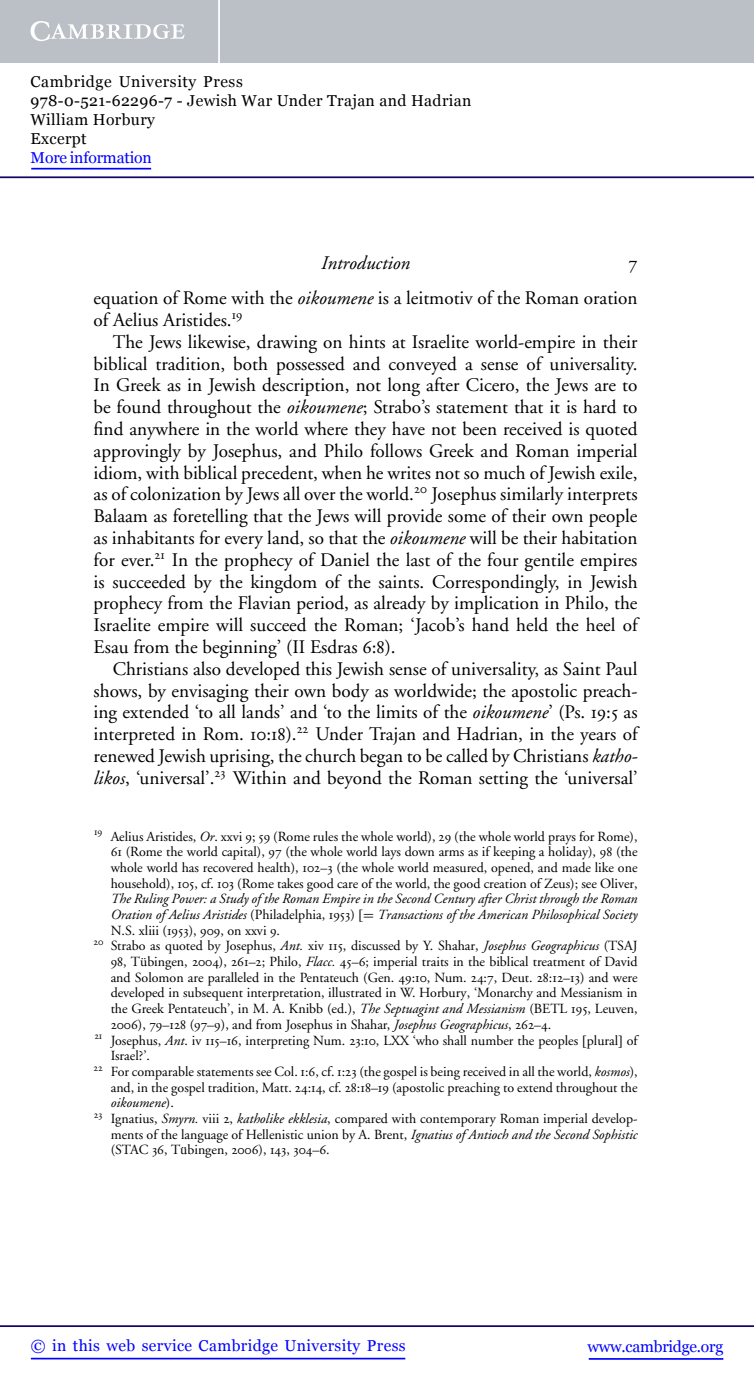
<style>
.page{position:relative;width:754px;height:1385px;background:#fff}
.page>*{position:absolute;margin:0;border:0;box-sizing:border-box;transform-origin:0 0}
.t1{font:19.25px/21.9px "Adobe Garamond";color:#000;text-align:justify}
.t2{font:19.25px "Adobe Garamond Italic Os F";color:#000}
.t3{font:19.25px "Adobe Garamond Exp";color:#000}
.t4{font:15.75px/18.9px "Georgia";letter-spacing:.025em;color:#000}
.t5{font:15.75px "Georgia";letter-spacing:.025em;color:#00f}
.t6{font:15.75px "Georgia";letter-spacing:-.015em;color:#00f}
.t7{font:15.75px "Georgia";letter-spacing:-.01em;color:#00f}
.t8{font:14px/15.8px "Adobe Garamond";color:#000;text-align:justify}
.t9{font:14px/15.8px "Adobe Garamond Italic Os F";color:#000}
.s1{font-family:"Adobe Garamond Italic Os F"}
.s2{font-family:"Adobe Garamond Exp"}
.s3{font-family:"Adobe Garamond"}
.s4{font-family:"Times New Roman PSMT 00"}
.s5{font-family:"MTSY"}
</style>
<div class="page">
<hr style="left:589px;top:1358px;width:134px;height:1px;background:#00f">
<hr style="left:0;top:1325px;width:754px;height:2px;background:#150666">
<hr style="left:31px;top:1357px;width:374px;height:2px;background:#00f">
<div style="left:0;top:0;width:754px;height:63px;background:#bac0c6"></div>
<svg style="left:31px;top:21px;width:154px;height:20px"></svg>
<hr style="left:218px;top:0;width:2px;height:63px;background:#fff">
<hr style="left:0;top:176px;width:754px;height:2px;background:#150666">
<hr style="left:31px;top:168px;width:120px;height:1px;background:#00f">
<p class="t4" style="left:31px;top:73px;width:442px">Cambridge University Press<br>978-0-521-62296-7 - Jewish War Under Trajan and Hadrian<br>William Horbury<br>Excerpt</p>
<p class="t7" style="left:31px;top:148px;width:123px">More information</p>
<p class="t2" style="left:321px;top:255px;width:91px">Introduction</p>
<p class="t3" style="left:628px;top:256px;width:11px">7</p>
<p class="t1" style="left:94px;top:289px;width:545px">equation of Rome with the <span class="s1">oikoumene</span> is a leitmotiv of the Roman oration of Aelius Aristides.<sup>19</sup></p>
<p class="t1" style="left:94px;top:332px;width:545px;text-indent:19px">The Jews likewise, drawing on hints at Israelite world-empire in their biblical tradition, both possessed and conveyed a sense of universality.<br>In Greek as in Jewish description, not long after Cicero, the Jews are to be found throughout the <span class="s1">oikoumene</span>; Strabo’s statement that it is hard to find anywhere in the world where they have not been received is quoted approvingly by Josephus, and Philo follows Greek and Roman imperial idiom, with biblical precedent, when he writes not so much of Jewish exile, as of colonization by Jews all over the world.<sup>20</sup> Josephus similarly interprets Balaam as foretelling that the Jews will provide some of their own people as inhabitants for every land, so that the <span class="s1">oikoumene</span> will be their habitation for ever.<sup>21</sup> In the prophecy of Daniel the last of the four gentile empires is succeeded by the kingdom of the saints. Correspondingly, in Jewish prophecy from the Flavian period, as already by implication in Philo, the Israelite empire will succeed the Roman; ‘Jacob’s hand held the heel of Esau from the beginning’ (II Esdras <span class="s2">6</span>:<span class="s2">8</span>).</p>
<p class="t1" style="left:94px;top:659px;width:545px;text-indent:19px">Christians also developed this Jewish sense of universality, as Saint Paul shows, by envisaging their own body as worldwide; the apostolic preach&shy;ing extended ‘to all lands’ and ‘to the limits of the <span class="s1">oikoumene</span>’ (Ps. <span class="s2">19</span>:<span class="s2">5</span> as interpreted in Rom. <span class="s2">10</span>:<span class="s2">18</span>).<sup>22</sup> Under Trajan and Hadrian, in the years of renewed Jewish uprising, the church began to be called by Christians <span class="s1">katho&shy;likos</span>, ‘universal’.<sup>23</sup> Within and beyond the Roman setting the ‘universal’</p>
<p class="t8" style="left:111px;top:829px;width:528px;text-indent:-17px"><sup>19</sup> Aelius Aristides, <span class="s1">Or</span>. xxvi <span class="s2">9</span>; <span class="s2">59</span> (Rome rules the whole world), <span class="s2">29</span> (the whole world prays for Rome), <span class="s2">61</span> (Rome the world capital), <span class="s2">97</span> (the whole world lays down arms as if keeping a holiday), <span class="s2">98</span> (the whole world has recovered health), <span class="s2">102</span>–<span class="s2">3</span> (the whole world measured, opened, and made like one household), <span class="s2">105</span>, cf. <span class="s2">103</span> (Rome takes good care of the world, the good creation of Zeus); see Oliver,</p>
<p class="t9" style="left:111px;top:892px;width:528px">The Ruling Power: a Study of the Roman Empire in the Second Century after Christ through the Roman<br>Oration of Aelius Aristides <span class="s3">(Philadelphia,</span> <span class="s2">1953</span><span class="s3">)</span> <span class="s4">[</span><span class="s5">=</span> Transactions of the American Philosophical Society</p>
<p class="t8" style="left:111px;top:923px;width:171px">N.S. xliii (<span class="s2">1953</span>), <span class="s2">909</span>, on xxvi <span class="s2">9</span>.</p>
<p class="t8" style="left:94px;top:939px;width:545px"><sup>20</sup> Strabo as quoted by Josephus, <span class="s1">Ant.</span> xiv <span class="s2">115</span>, discussed by Y. Shahar, <span class="s1">Josephus Geographicus</span> (TSAJ</p>
<p class="t8" style="left:111px;top:955px;width:528px"><span class="s2">98</span>, Tubingen, <span class="s2">2004</span>), <span class="s2">261</span>–<span class="s2">2</span>; Philo, <span class="s1">Flacc.</span> <span class="s2">45</span>–<span class="s2">6</span>; imperial traits in the biblical treatment of David</p>
<p class="t8" style="left:141px;top:955px;width:7px">¨</p>
<p class="t8" style="left:111px;top:970px;width:528px">and Solomon are paralleled in the Pentateuch (Gen. <span class="s2">49</span>:<span class="s2">10</span>, Num. <span class="s2">24</span>:<span class="s2">7</span>, Deut. <span class="s2">28</span>:<span class="s2">12</span>–<span class="s2">13</span>) and were</p>
<p class="t8" style="left:111px;top:986px;width:528px">developed in subsequent interpretation, illustrated in W. Horbury, ‘Monarchy and Messianism in</p>
<p class="t8" style="left:111px;top:1002px;width:528px">the Greek Pentateuch’, in M. A. Knibb (ed.), <span class="s1">The Septuagint and Messianism</span> (BETL <span class="s2">195</span>, Leuven,</p>
<p class="t8" style="left:111px;top:1018px;width:442px"><span class="s2">2006</span>), <span class="s2">79</span>–<span class="s2">128</span> (<span class="s2">97</span>–<span class="s2">9</span>), and from Josephus in Shahar, <span class="s1">Josephus Geographicus</span>, <span class="s2">262</span>–<span class="s2">4</span>.</p>
<p class="t8" style="left:94px;top:1033px;width:545px"><sup>21</sup> Josephus, <span class="s1">Ant</span>. iv <span class="s2">115</span>–<span class="s2">16</span>, interpreting Num. <span class="s2">23</span>:<span class="s2">10</span>, LXX ‘who shall number the peoples <span class="s4">[</span>plural<span class="s4">]</span> of</p>
<p class="t8" style="left:111px;top:1049px;width:41px">Israel?’.</p>
<p class="t8" style="left:94px;top:1065px;width:545px"><sup>22</sup> For comparable statements see Col. <span class="s2">1</span>:<span class="s2">6</span>, cf. <span class="s2">1</span>:<span class="s2">23</span> (the gospel is being received in all the world, <span class="s1">kosmos</span>),</p>
<p class="t8" style="left:111px;top:1080px;width:528px">and, in the gospel tradition, Matt. <span class="s2">24</span>:<span class="s2">14</span>, cf. <span class="s2">28</span>:<span class="s2">18</span>–<span class="s2">19</span> (apostolic preaching to extend throughout the</p>
<p class="t9" style="left:111px;top:1096px;width:65px">oikoumene<span class="s3">).</span></p>
<p class="t8" style="left:111px;top:1112px;width:528px;text-indent:-17px"><sup>23</sup> Ignatius, <span class="s1">Smyrn.</span> viii <span class="s2">2</span>, <span class="s1">katholike ekklesia</span>, compared with contemporary Roman imperial develop&shy;ments of the language of Hellenistic union by A. Brent, <span class="s1">Ignatius of Antioch and the Second Sophistic </span>(STAC <span class="s2">36</span>, Tubingen, <span class="s2">2006</span>), <span class="s2">143</span>, <span class="s2">304</span>–<span class="s2">6</span>.</p>
<p class="t8" style="left:181px;top:1143px;width:7px">¨</p>
<p class="t5" style="left:31px;top:1336px;width:376px">© in this web service Cambridge University Press</p>
<p class="t6" style="left:587px;top:1336px;width:137px">www.cambridge.org</p>
</div>
